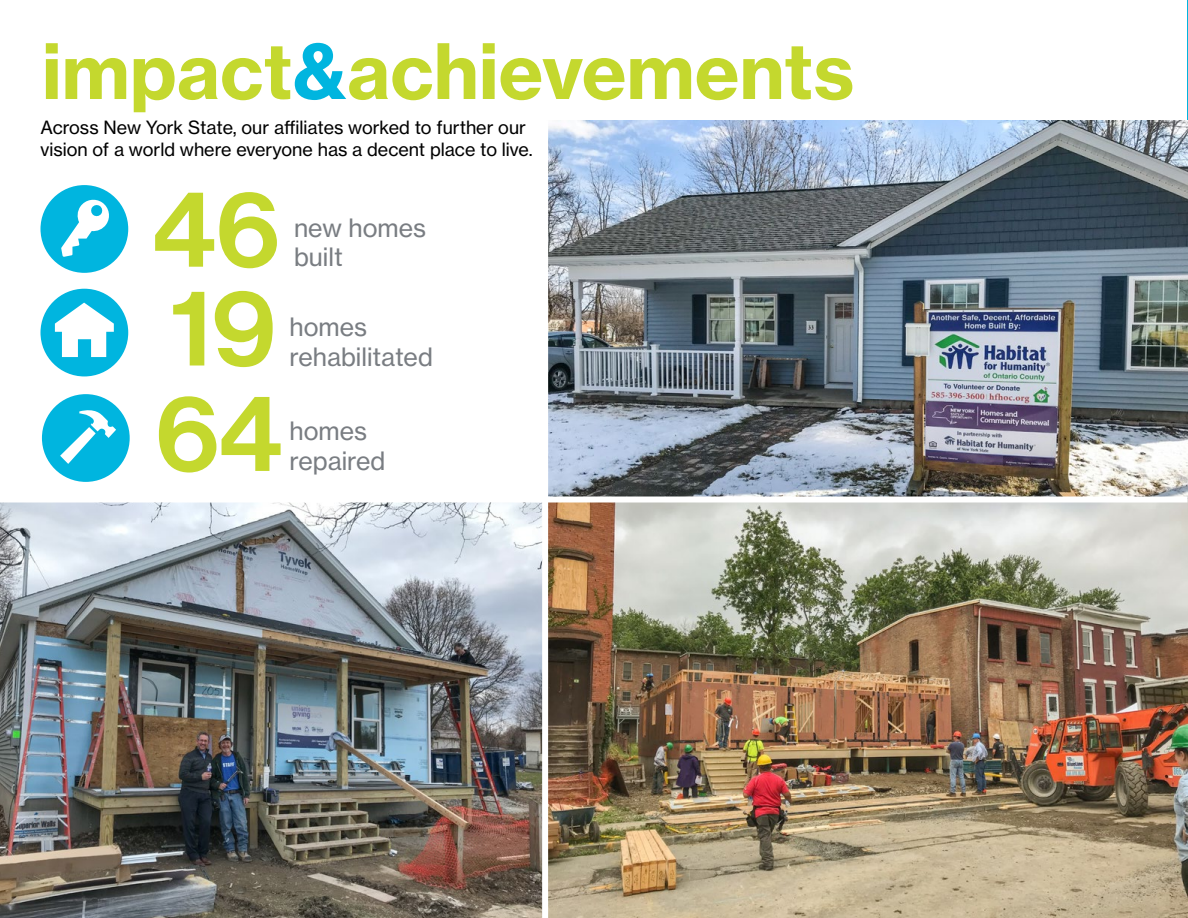
<style>
.page{position:relative;width:1188px;height:918px;background:#fff}
.page>*{position:absolute;margin:0;border:0;box-sizing:border-box;transform-origin:0 0}
.t1{font:106.8px "N Haas Grotesk DS Pro 65 Md";color:#c4d82e}
.t2{font:75px "N Haas Grotesk TX Pro 75 Bd";color:#c4d82e}
.t3{font:24.9px/29.8px "N Haas Grotesk TX Pro 55 Rg";color:#797d82}
.t4{font:18px/21.6px "N Haas Grotesk TX Pro 55 Rg";color:#000}
.s1{color:#00b5df}
</style>
<div class="page">
<hr style="left:1187px;top:0;width:1px;height:918px;background:#00b5df">
<div style="left:40px;top:185px;width:88px;height:88px;background:#00b5df;border-radius:50%"></div>
<svg style="left:61px;top:199px;width:48px;height:58px"></svg>
<div style="left:40px;top:289px;width:88px;height:87px;background:#00b5df;border-radius:50%"></div>
<svg style="left:55px;top:303px;width:59px;height:54px"></svg>
<div style="left:42px;top:394px;width:88px;height:88px;background:#00b5df;border-radius:50%"></div>
<svg style="left:60px;top:410px;width:56px;height:54px"></svg>
<hr style="left:1186px;top:46px;width:2px;height:117px;background:#000;opacity:.35">
<img style="left:548px;top:120px;width:639px;height:376px">
<img style="left:0;top:502px;width:542px;height:416px">
<img style="left:548px;top:502px;width:639px;height:416px">
<h2 class="t2" style="left:42px;top:24px;width:814px">impact<span class="s1">&amp;</span>achievements</h2>
<p class="t4" style="left:41px;top:117px;width:494px">Across New York State, our affiliates worked to further our vision of a world where everyone has a decent place to live.</p>
<h1 class="t1" style="left:153px;top:167px;width:128px">46</h1>
<h1 class="t1" style="left:170px;top:266px;width:107px">19</h1>
<h3 class="t3" style="left:294px;top:213px;width:134px">new homes built</h3>
<h3 class="t3" style="left:290px;top:312px;width:145px">homes rehabilitated</h3>
<h1 class="t1" style="left:156px;top:372px;width:128px">64</h1>
<h3 class="t3" style="left:290px;top:416px;width:97px">homes repaired</h3>
</div>
